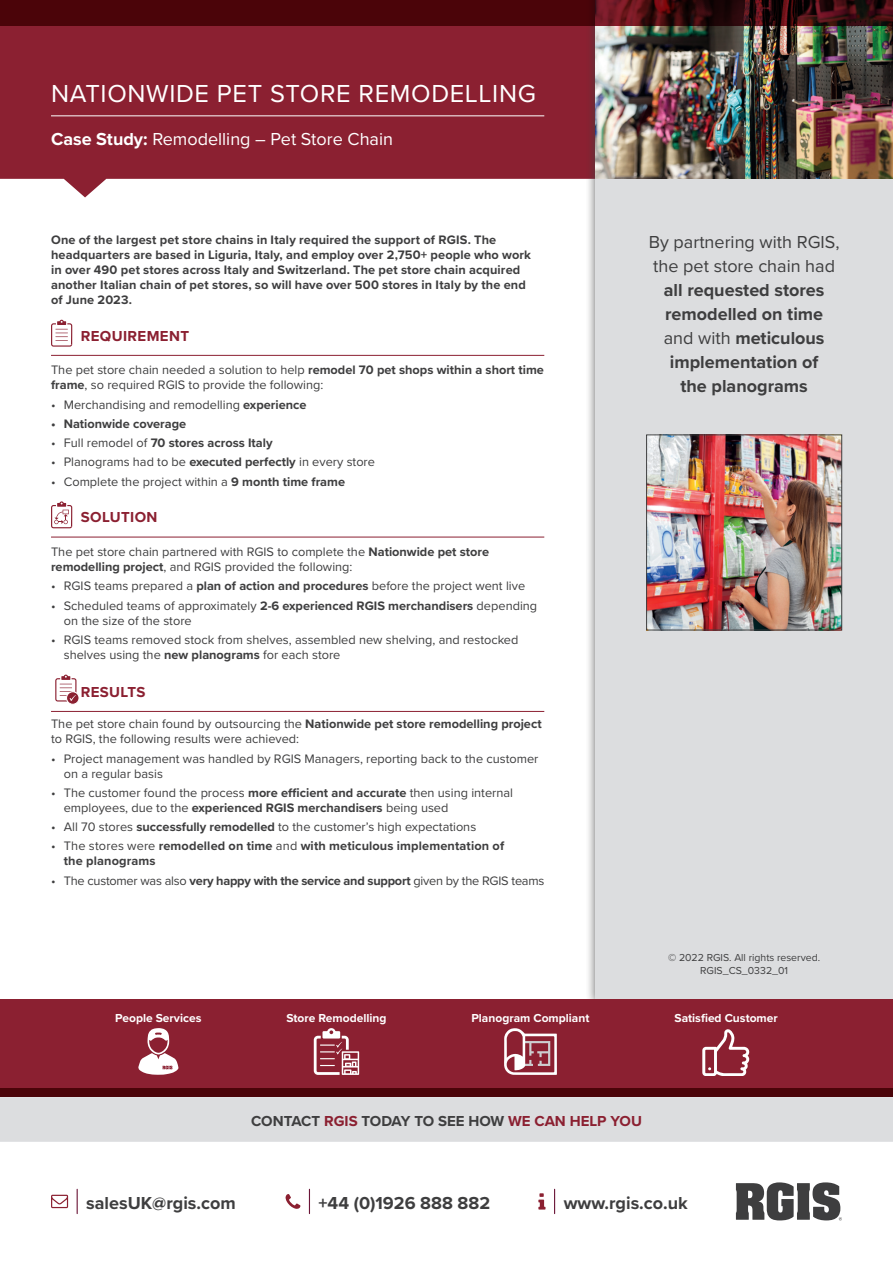
<style>
.page{position:relative;width:893px;height:1263px;background:#fff}
.page>*{position:absolute;margin:0;border:0;box-sizing:border-box;transform-origin:0 0}
.t1{font:25.5px "Proxima Nova";letter-spacing:.025em;color:#fff}
.t2{font:700 18px/24px "Proxima Nova";color:#3e3e3f;text-align:center}
.t3{font:18px/24px "Proxima Nova";color:#3e3e3f}
.t4{font:18px "Proxima Nova";color:#fff}
.t5{font:700 15px "Proxima Nova";color:#3e3e3f}
.t6{font:700 15px "Proxima Nova";letter-spacing:.025em;color:#8b2031}
.t7{font:12.75px/15px "Proxima Nova";color:#3e3e3f}
.t8{font:700 12.75px/15px "Proxima Nova";letter-spacing:.01em;color:#3e3e3f}
.t9{font:12.75px "Proxima Nova";letter-spacing:-.02em;color:#3e3e3f}
.t10{font:700 12px "Proxima Nova";color:#fff}
.t11{font:10.5px/12.6px "Proxima Nova";color:#3e3e3f;text-align:center}
.s1{font-weight:700}
.s2{font-weight:400}
.s3{color:#8b2031}
</style>
<div class="page">
<svg style="left:554px;top:1189px;width:1px;height:24px"></svg>
<svg style="left:538px;top:1193px;width:7px;height:16px"></svg>
<svg style="left:77px;top:1189px;width:1px;height:24px"></svg>
<svg style="left:51px;top:1195px;width:17px;height:13px"></svg>
<svg style="left:309px;top:1189px;width:1px;height:24px"></svg>
<svg style="left:286px;top:1194px;width:14px;height:15px"></svg>
<svg style="left:736px;top:1182px;width:106px;height:38px"></svg>
<div style="left:0;top:1097px;width:893px;height:45px;background:#dcdddf"></div>
<svg style="left:0;top:26px;width:585px;height:171px;background:#973746"></svg>
<div style="left:585px;top:0;width:308px;height:1010px;background:#3e3e3f;opacity:.75"></div>
<div style="left:595px;top:0;width:298px;height:1001px;background:#dcdddf"></div>
<hr style="left:51px;top:116px;width:493px;height:1px;background:#fff">
<div style="left:0;top:999px;width:893px;height:98px;background:#8b2031"></div>
<img style="left:595px;top:26px;width:298px;height:153px">
<hr style="left:51px;top:355px;width:493px;height:1px;background:#8b2031">
<hr style="left:51px;top:537px;width:493px;height:1px;background:#8b2031">
<hr style="left:51px;top:711px;width:493px;height:1px;background:#8b2031">
<svg style="left:51px;top:320px;width:22px;height:27px"></svg>
<svg style="left:51px;top:501px;width:22px;height:27px"></svg>
<svg style="left:55px;top:675px;width:24px;height:30px"></svg>
<svg style="left:0;top:0;width:893px;height:26px;background:#45070b"></svg>
<div style="left:0;top:1089px;width:893px;height:8px;background:#4b0409"></div>
<img style="left:648px;top:437px;width:192px;height:191px">
<div style="left:646px;top:435px;width:196px;height:195px;border:1px solid #3e3e3f"></div>
<svg style="left:138px;top:1028px;width:41px;height:47px"></svg>
<svg style="left:702px;top:1029px;width:47px;height:46px"></svg>
<svg style="left:504px;top:1028px;width:53px;height:47px"></svg>
<svg style="left:314px;top:1028px;width:45px;height:47px"></svg>
<h1 class="t1" style="left:51px;top:74px;width:486px">NATIONWIDE PET STORE REMODELLING</h1>
<h2 class="t4" style="left:51px;top:125px;width:344px"><span class="s1">Case Study:</span> Remodelling – Pet Store Chain</h2>
<p class="t8" style="left:51px;top:232px;width:481px">One of the largest pet store chains in Italy required the support of RGIS. The headquarters are based in Liguria, Italy, and employ over 2,750+ people who work in over 490 pet stores across Italy and Switzerland. The pet store chain acquired another Italian chain of pet stores, so will have over 500 stores in Italy by the end of June 2023.</p>
<p class="t6" style="left:81px;top:324px;width:110px">REQUIREMENT</p>
<p class="t7" style="left:51px;top:362px;width:494px">The pet store chain needed a solution to help <span class="s1">remodel 70 pet shops within a short time frame</span>, so required RGIS to provide the following:</p>
<p class="t7" style="left:51px;top:396px;width:257px">• Merchandising and remodelling <span class="s1">experience</span></p>
<p class="t8" style="left:51px;top:416px;width:137px">• Nationwide coverage</p>
<p class="t8" style="left:51px;top:435px;width:223px"><span class="s2">• Full remodel of</span> 70 stores across Italy</p>
<p class="t7" style="left:51px;top:454px;width:325px">• Planograms had to be <span class="s1">executed perfectly</span> in every store</p>
<p class="t7" style="left:51px;top:473px;width:296px">• Complete the project within a <span class="s1">9 month time frame</span></p>
<p class="t6" style="left:81px;top:506px;width:78px">SOLUTION</p>
<p class="t7" style="left:51px;top:544px;width:440px">The pet store chain partnered with RGIS to complete the <span class="s1">Nationwide pet store remodelling project</span>, and RGIS provided the following:</p>
<p class="t7" style="left:51px;top:578px;width:476px">• RGIS teams prepared a <span class="s1">plan of action and procedures</span> before the project went live</p>
<p class="t7" style="left:64px;top:597px;width:475px;text-indent:-13px">• Scheduled teams of approximately <span class="s1">2-6 experienced RGIS merchandisers</span> depending on the size of the store</p>
<p class="t7" style="left:64px;top:631px;width:456px;text-indent:-13px">• RGIS teams removed stock from shelves, assembled new shelving, and restocked shelves using the <span class="s1">new planograms</span> for each store</p>
<p class="t6" style="left:81px;top:681px;width:66px">RESULTS</p>
<p class="t7" style="left:51px;top:716px;width:492px">The pet store chain found by outsourcing the <span class="s1">Nationwide pet store remodelling project </span>to RGIS, the following results were achieved:</p>
<p class="t7" style="left:64px;top:750px;width:476px;text-indent:-13px">• Project management was handled by RGIS Managers, reporting back to the customer on a regular basis</p>
<p class="t7" style="left:64px;top:784px;width:451px;text-indent:-13px">• The customer found the process <span class="s1">more efficient and accurate</span> then using internal employees, due to the <span class="s1">experienced RGIS merchandisers</span> being used</p>
<p class="t7" style="left:51px;top:819px;width:427px">• All 70 stores <span class="s1">successfully remodelled</span> to the customer’s high expectations</p>
<p class="t8" style="left:64px;top:838px;width:442px;text-indent:-13px"><span class="s2">• The stores were</span> remodelled on time <span class="s2">and</span> with meticulous implementation of the planograms</p>
<p class="t9" style="left:51px;top:871px;width:495px">• The customer was also <span class="s1">very happy with the service and support</span> given by the RGIS teams</p>
<h2 class="t3" style="left:649px;top:229px;width:192px">By partnering with RGIS, the pet store chain had</h2>
<h2 class="t2" style="left:664px;top:278px;width:162px">all requested stores remodelled on time <span class="s2">and with</span> meticulous implementation of the planograms</h2>
<p class="t11" style="left:668px;top:951px;width:154px">© 2022 RGIS. All rights reserved.<br>RGIS_CS_0332_01</p>
<p class="t10" style="left:115px;top:1009px;width:88px">People Services</p>
<p class="t10" style="left:286px;top:1009px;width:101px">Store Remodelling</p>
<p class="t10" style="left:471px;top:1009px;width:119px">Planogram Compliant</p>
<p class="t10" style="left:674px;top:1009px;width:105px">Satisfied Customer</p>
<p class="t5" style="left:251px;top:1110px;width:392px">CONTACT <span class="s3">RGIS</span> TODAY TO SEE HOW <span class="s3">WE CAN HELP YOU</span></p>
<h2 class="t2" style="left:86px;top:1190px;width:151px">salesUK@rgis.com</h2>
<h2 class="t2" style="left:319px;top:1190px;width:173px">+44 (0)1926 888 882</h2>
<h2 class="t2" style="left:564px;top:1190px;width:126px">www.rgis.co.uk</h2>
</div>
